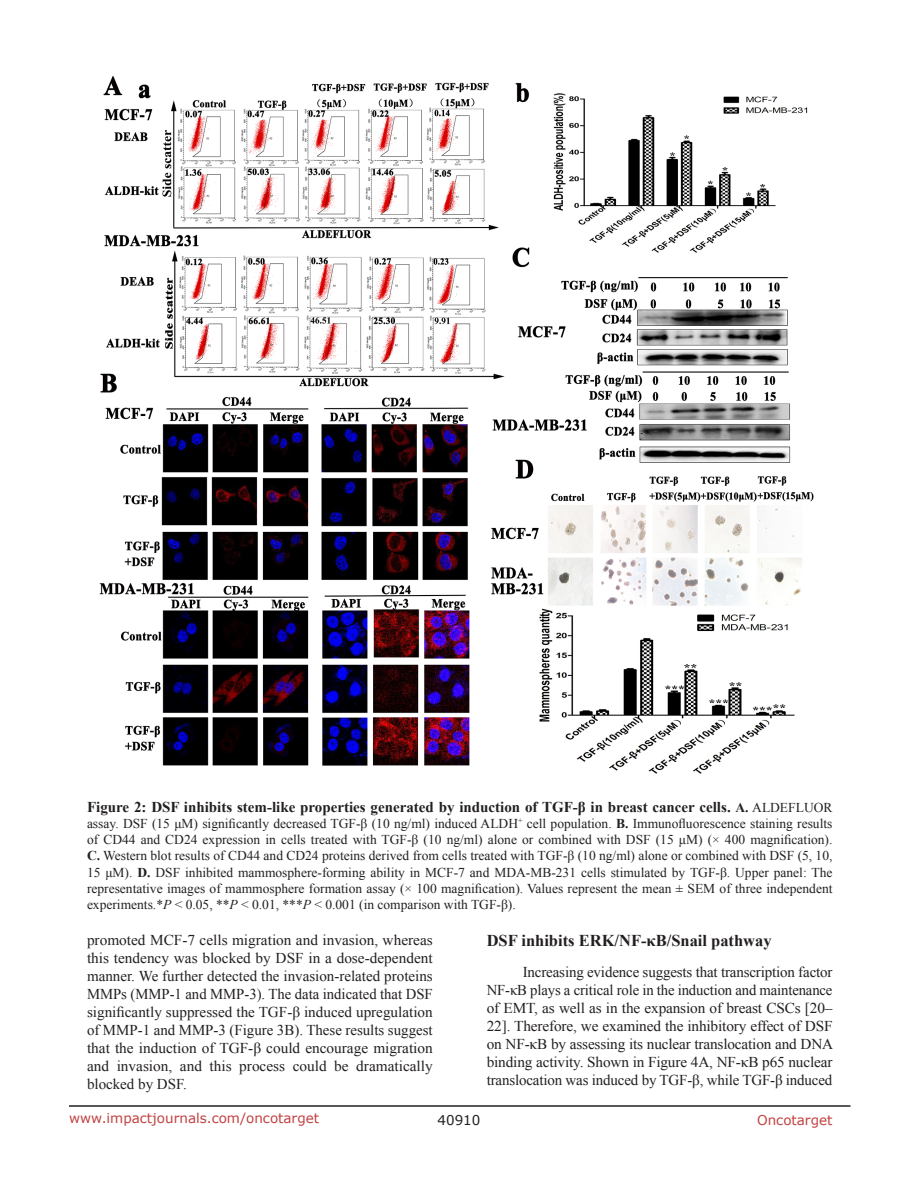
<style>
.page{position:relative;width:918px;height:1188px;background:#fff}
.page>*{position:absolute;margin:0;border:0;box-sizing:border-box;transform-origin:0 0}
.SubHeading{font:700 16.5px "Times New Roman";color:#231f20}
.BodyText{font:15px/18px "Times New Roman";letter-spacing:-.005em;color:#231f20;text-align:justify}
.FigureText{font:700 15px "Times New Roman";color:#231f20}
.FigureText-2{font:13.5px/16.2px "Times New Roman";color:#231f20;text-align:justify}
.t1{font:13.5px "Verdana";color:#c24141}
.t2{font:13.5px "Verdana";color:#231f20}
.s1{font-size:13.5px}
.s2{font-weight:400;font-size:13.5px}
.s3{font-weight:700}
.s4{font-style:italic}
</style>
<div class="page">
<hr style="left:69px;top:1105px;width:781px;height:2px;background:#231f20">
<img style="left:100px;top:76px;width:714px;height:698px">
<p class="FigureText" style="left:87px;top:796px;width:747px">Figure 2: DSF inhibits stem-like properties generated by induction of TGF-β in breast cancer cells. <span class="s1">A.</span> <span class="s2">ALDEFLUOR</span></p>
<p class="FigureText-2" style="left:87px;top:815px;width:747px">assay. DSF (15 μM) significantly decreased TGF-β (10 ng/ml) induced ALDH<sup>+</sup> cell population. <span class="s3">B.</span> Immunofluorescence staining results of CD44 and CD24 expression in cells treated with TGF-β (10 ng/ml) alone or combined with DSF (15 μM) (× 400 magnification).<br><span class="s3">C.</span> Western blot results of CD44 and CD24 proteins derived from cells treated with TGF-β (10 ng/ml) alone or combined with DSF (5, 10, 15 μM). <span class="s3">D.</span> DSF inhibited mammosphere-forming ability in MCF-7 and MDA-MB-231 cells stimulated by TGF-β. Upper panel: The representative images of mammosphere formation assay (× 100 magnification). Values represent the mean ± SEM of three independent experiments.*<span class="s4">P</span> &lt; 0.05, **<span class="s4">P</span> &lt; 0.01, ***<span class="s4">P</span> &lt; 0.001 (in comparison with TGF-β).</p>
<p class="BodyText" style="left:87px;top:931px;width:347px">promoted MCF-7 cells migration and invasion, whereas this tendency was blocked by DSF in a dose-dependent manner. We further detected the invasion-related proteins MMPs (MMP-1 and MMP-3). The data indicated that DSF significantly suppressed the TGF-β induced upregulation of MMP-1 and MMP-3 (Figure 3B). These results suggest that the induction of TGF-β could encourage migration and invasion, and this process could be dramatically blocked by DSF.</p>
<p class="SubHeading" style="left:487px;top:929px;width:286px">DSF inhibits ERK/NF-κB/Snail pathway</p>
<p class="BodyText" style="left:487px;top:963px;width:348px;text-indent:36px">Increasing evidence suggests that transcription factor NF-κB plays a critical role in the induction and maintenance of EMT, as well as in the expansion of breast CSCs [20– 22]. Therefore, we examined the inhibitory effect of DSF on NF-κB by assessing its nuclear translocation and DNA binding activity. Shown in Figure 4A, NF-κB p65 nuclear translocation was induced by TGF-β, while TGF-β induced</p>
<p class="t1" style="left:69px;top:1109px;width:252px">www.impactjournals.com/oncotarget</p>
<p class="t2" style="left:438px;top:1111px;width:44px">40910</p>
<p class="t1" style="left:757px;top:1111px;width:77px">Oncotarget</p>
</div>
